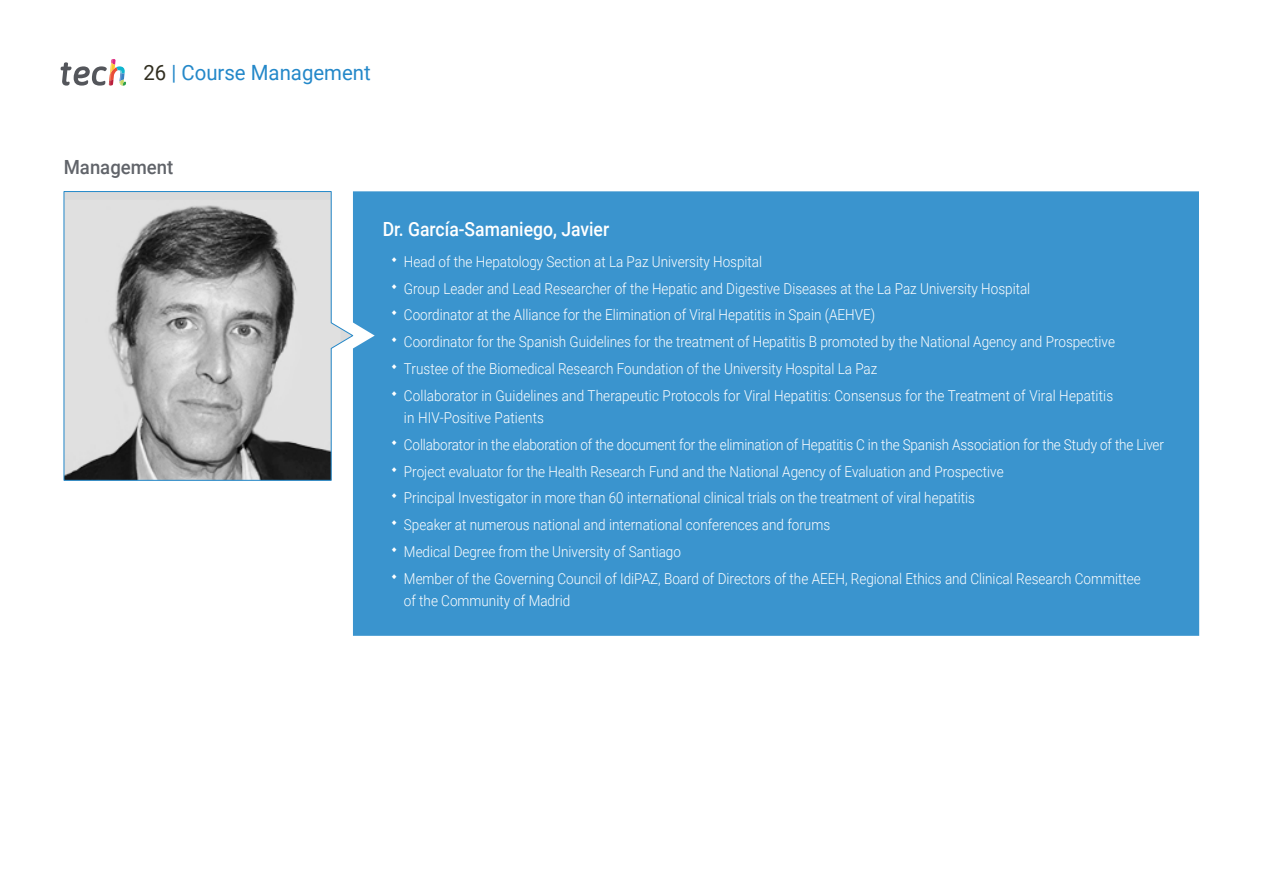
<style>
.page{position:relative;width:1263px;height:893px;background:#fff}
.page>*{position:absolute;margin:0;border:0;box-sizing:border-box;transform-origin:0 0}
.t1{font:21px "Roboto";color:#2488c9}
.t2{font:500 19.5px "Roboto";color:#fff;scale:.9 1}
.t3{font:500 19.5px "Roboto";color:#61646a;scale:.95 1}
.t4{font:300 15px/26.7px "Roboto";color:#fff;scale:.9 1}
.s1{color:#312e20}
</style>
<div class="page">
<div style="left:353px;top:191px;width:846px;height:445px;background:#3a94ce"></div>
<svg style="left:64px;top:191px;width:289px;height:290px"></svg>
<svg style="left:61px;top:59px;width:65px;height:27px"></svg>
<svg style="left:392px;top:257px;width:5px;height:5px"></svg>
<svg style="left:392px;top:284px;width:5px;height:5px"></svg>
<svg style="left:392px;top:310px;width:5px;height:5px"></svg>
<svg style="left:392px;top:337px;width:5px;height:5px"></svg>
<svg style="left:392px;top:364px;width:5px;height:5px"></svg>
<svg style="left:392px;top:391px;width:5px;height:5px"></svg>
<svg style="left:392px;top:440px;width:5px;height:5px"></svg>
<svg style="left:392px;top:467px;width:5px;height:5px"></svg>
<svg style="left:392px;top:493px;width:5px;height:5px"></svg>
<svg style="left:392px;top:520px;width:5px;height:5px"></svg>
<svg style="left:392px;top:547px;width:5px;height:5px"></svg>
<svg style="left:392px;top:574px;width:5px;height:5px"></svg>
<h1 class="t1" style="left:144px;top:57px;width:229px"><span class="s1">26</span> | Course Management</h1>
<h2 class="t3" style="left:64px;top:154px;width:117px">Management</h2>
<h2 class="t2" style="left:383px;top:215px;width:253px">Dr. García-Samaniego, Javier</h2>
<p class="t4" style="left:404px;top:247px;width:791px">Head of the Hepatology Section at La Paz University Hospital<br>Group Leader and Lead Researcher of the Hepatic and Digestive Diseases at the La Paz University Hospital<br>Coordinator at the Alliance for the Elimination of Viral Hepatitis in Spain (AEHVE)<br>Coordinator for the Spanish Guidelines for the treatment of Hepatitis B promoted by the National Agency and Prospective Trustee of the Biomedical Research Foundation of the University Hospital La Paz<br>Collaborator in Guidelines and Therapeutic Protocols for Viral Hepatitis: Consensus for the Treatment of Viral Hepatitis</p>
<p class="t4" style="left:404px;top:404px;width:846px">in HIV-Positive Patients<br>Collaborator in the elaboration of the document for the elimination of Hepatitis C in the Spanish Association for the Study of the Liver Project evaluator for the Health Research Fund and the National Agency of Evaluation and Prospective<br>Principal Investigator in more than 60 international clinical trials on the treatment of viral hepatitis<br>Speaker at numerous national and international conferences and forums<br>Medical Degree from the University of Santiago<br>Member of the Governing Council of IdiPAZ, Board of Directors of the AEEH, Regional Ethics and Clinical Research Committee</p>
<p class="t4" style="left:404px;top:587px;width:186px">of the Community of Madrid</p>
</div>
